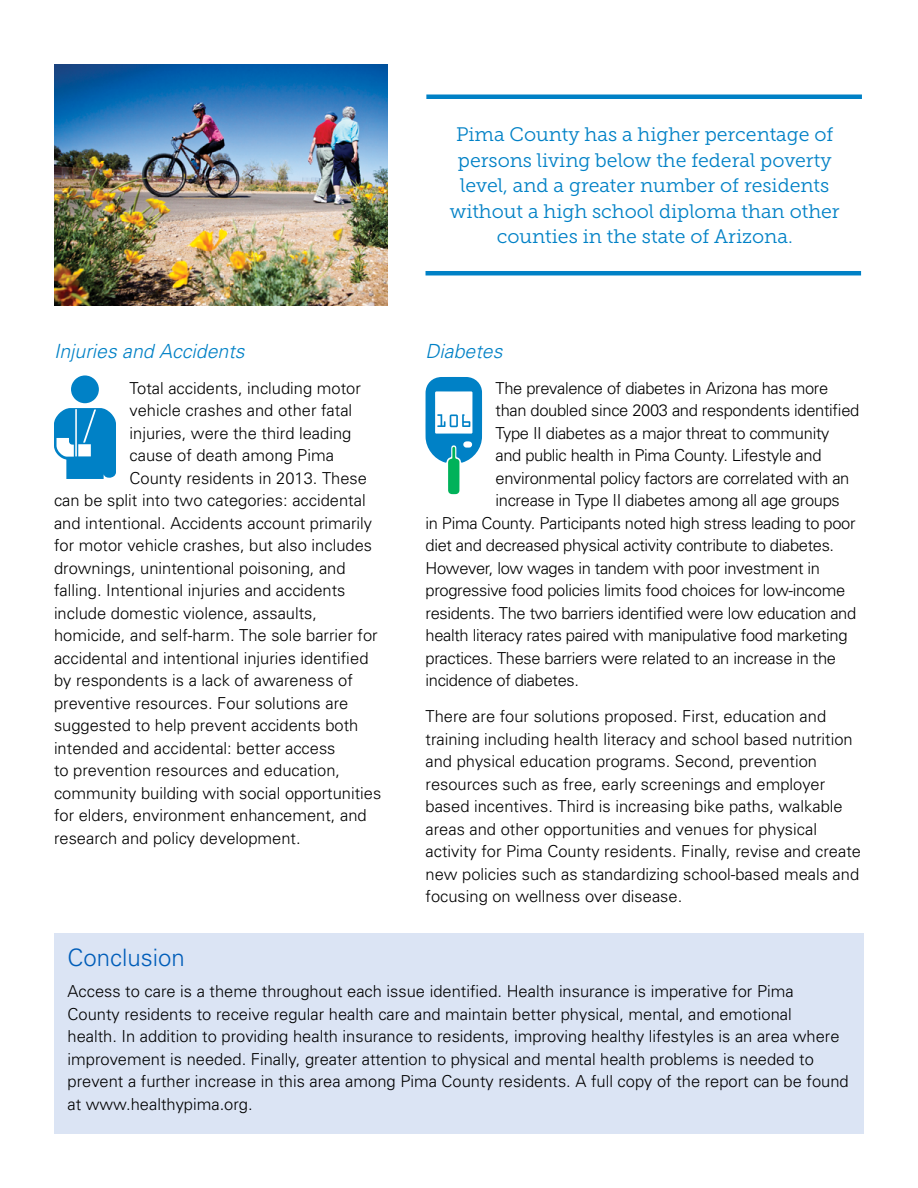
<style>
.page{position:relative;width:918px;height:1188px;background:#fff}
.page>*{position:absolute;margin:0;border:0;box-sizing:border-box;transform-origin:0 0}
.t1{font:300 24px "Univers";color:#005db9}
.t2{font:19.5px/25.5px "Museo Slab 300";color:#0081c6;text-align:center}
.t3{font:italic 300 19.5px "Univers";color:#0081c6}
.t4{font:300 16.5px/22.5px "Univers";color:#000}
.t5{font:300 16.5px "Univers";letter-spacing:-.02em;color:#000}
</style>
<div class="page">
<div style="left:54px;top:933px;width:810px;height:201px;background:#dbe4f4"></div>
<svg style="left:54px;top:375px;width:62px;height:104px"></svg>
<div style="left:426px;top:94px;width:436px;height:5px;background:#0081c6"></div>
<hr style="left:426px;top:271px;width:435px;height:4px;background:#0081c6">
<img style="left:54px;top:64px;width:334px;height:242px">
<svg style="left:425px;top:377px;width:57px;height:117px"></svg>
<p class="t3" style="left:54px;top:339px;width:192px">Injuries and Accidents</p>
<p class="t4" style="left:130px;top:376px;width:233px">Total accidents, including motor</p>
<p class="t4" style="left:130px;top:399px;width:224px">vehicle crashes and other fatal</p>
<p class="t4" style="left:130px;top:421px;width:223px">injuries, were the third leading</p>
<p class="t4" style="left:130px;top:444px;width:206px">cause of death among Pima</p>
<p class="t4" style="left:130px;top:466px;width:239px">County residents in 2013. These</p>
<p class="t4" style="left:54px;top:489px;width:313px">can be split into two categories: accidental</p>
<p class="t4" style="left:54px;top:511px;width:320px">and intentional. Accidents account primarily</p>
<p class="t4" style="left:54px;top:534px;width:320px">for motor vehicle crashes, but also includes</p>
<p class="t4" style="left:54px;top:556px;width:293px">drownings, unintentional poisoning, and</p>
<p class="t4" style="left:54px;top:579px;width:293px">falling. Intentional injuries and accidents</p>
<p class="t4" style="left:54px;top:601px;width:265px">include domestic violence, assaults,</p>
<p class="t4" style="left:54px;top:624px;width:325px">homicide, and self-harm. The sole barrier for</p>
<p class="t4" style="left:54px;top:646px;width:316px">accidental and intentional injuries identified</p>
<p class="t4" style="left:54px;top:669px;width:300px">by respondents is a lack of awareness of</p>
<p class="t4" style="left:54px;top:691px;width:296px">preventive resources. Four solutions are</p>
<p class="t4" style="left:54px;top:714px;width:306px">suggested to help prevent accidents both</p>
<p class="t4" style="left:54px;top:736px;width:283px">intended and accidental: better access</p>
<p class="t4" style="left:54px;top:759px;width:288px">to prevention resources and education,</p>
<p class="t4" style="left:54px;top:781px;width:329px">community building with social opportunities</p>
<p class="t4" style="left:54px;top:804px;width:314px">for elders, environment enhancement, and</p>
<p class="t4" style="left:54px;top:826px;width:248px">research and policy development.</p>
<p class="t2" style="left:450px;top:122px;width:392px">Pima County has a higher percentage of persons living below the federal poverty level, and a greater number of residents without a high school diploma than other counties in the state of Arizona.</p>
<p class="t3" style="left:426px;top:339px;width:78px">Diabetes</p>
<p class="t5" style="left:496px;top:378px;width:334px">The prevalence of diabetes in Arizona has more</p>
<p class="t5" style="left:496px;top:401px;width:365px">than doubled since 2003 and respondents identified</p>
<p class="t5" style="left:496px;top:423px;width:335px">Type II diabetes as a major threat to community</p>
<p class="t5" style="left:496px;top:446px;width:327px">and public health in Pima County. Lifestyle and</p>
<p class="t5" style="left:496px;top:468px;width:355px">environmental policy factors are correlated with an</p>
<p class="t5" style="left:496px;top:491px;width:346px">increase in Type II diabetes among all age groups</p>
<p class="t5" style="left:426px;top:513px;width:432px">in Pima County. Participants noted high stress leading to poor</p>
<p class="t5" style="left:426px;top:536px;width:410px">diet and decreased physical activity contribute to diabetes.</p>
<p class="t5" style="left:426px;top:558px;width:396px">However, low wages in tandem with poor investment in</p>
<p class="t5" style="left:426px;top:581px;width:421px">progressive food policies limits food choices for low-income</p>
<p class="t5" style="left:426px;top:603px;width:432px">residents. The two barriers identified were low education and</p>
<p class="t5" style="left:426px;top:626px;width:424px">health literacy rates paired with manipulative food marketing</p>
<p class="t5" style="left:426px;top:648px;width:412px">practices. These barriers were related to an increase in the</p>
<p class="t5" style="left:426px;top:671px;width:155px">incidence of diabetes.</p>
<p class="t4" style="left:426px;top:705px;width:437px">There are four solutions proposed. First, education and training including health literacy and school based nutrition and physical education programs. Second, prevention resources such as free, early screenings and employer based incentives. Third is increasing bike paths, walkable areas and other opportunities and venues for physical activity for Pima County residents. Finally, revise and create new policies such as standardizing school-based meals and focusing on wellness over disease.</p>
<h1 class="t1" style="left:68px;top:943px;width:119px">Conclusion</h1>
<p class="t4" style="left:68px;top:980px;width:783px">Access to care is a theme throughout each issue identified. Health insurance is imperative for Pima County residents to receive regular health care and maintain better physical, mental, and emotional<br>health. In addition to providing health insurance to residents, improving healthy lifestyles is an area where improvement is needed. Finally, greater attention to physical and mental health problems is needed to prevent a further increase in this area among Pima County residents. A full copy of the report can be found at www.healthypima.org.</p>
</div>
